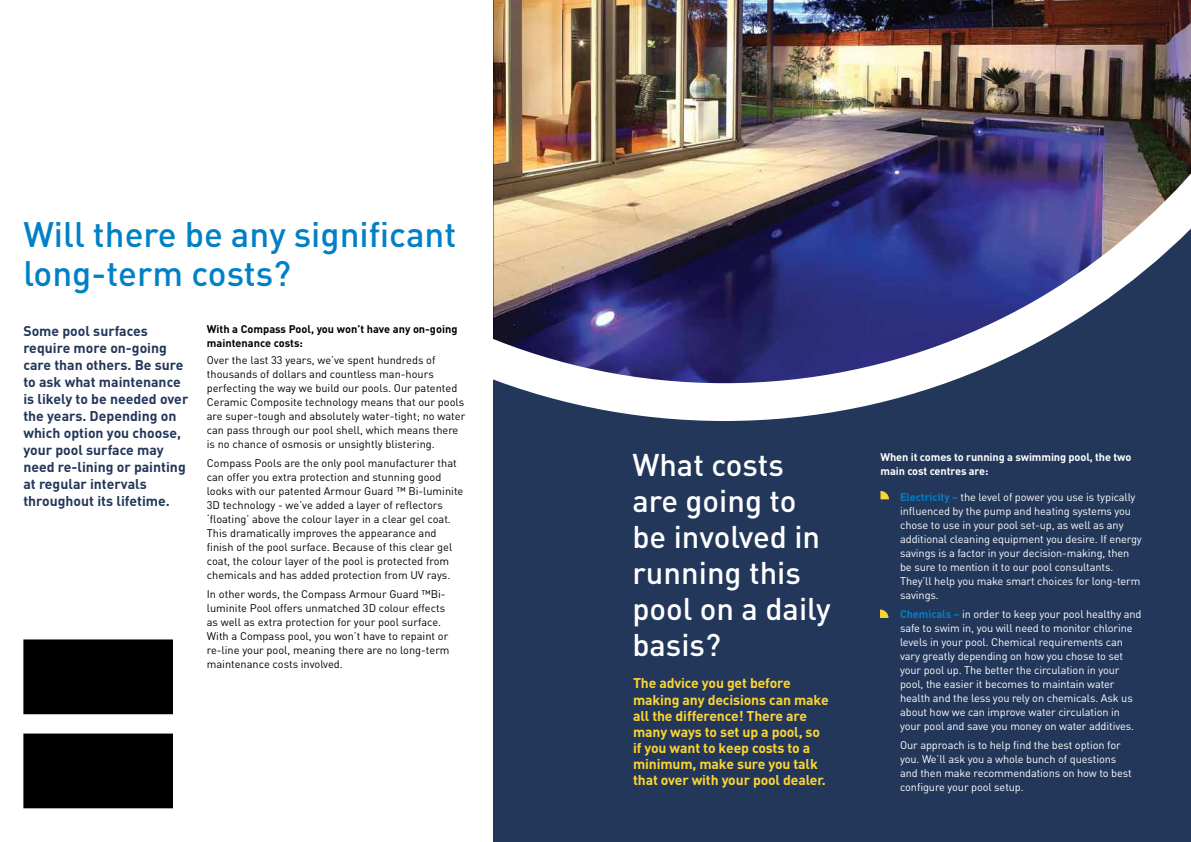
<style>
.page{position:relative;width:1191px;height:842px;background:#fff}
.page>*{position:absolute;margin:0;border:0;box-sizing:border-box;transform-origin:0 0}
.t1{font:500 35px/39px "DIN";color:#0081c5}
.t2{font:500 31px/36px "DIN";color:#fff}
.t3{font:700 14px/17px "DIN";color:#23375a}
.t4{font:700 14px/16px "DIN";letter-spacing:-.01em;color:#fcd533}
.t5{font:11px/14px "DIN";color:#000}
.t6{font:11px/14px "DIN";letter-spacing:-.01em;color:#fff}
.t7{font:700 11px/14px "DIN";letter-spacing:-.01em;color:#fff}
.t8{font:700 11px/14px "DIN";color:#000}
.s1{font-weight:700;color:#0081c5}
</style>
<div class="page">
<div style="left:493px;top:0;width:698px;height:842px;background:#23375a"></div>
<img style="left:493px;top:0;width:698px;height:421px">
<div style="left:24px;top:640px;width:148px;height:74px;background:#000"></div>
<div style="left:23px;top:639px;width:150px;height:75px;border:1px solid #000"></div>
<div style="left:24px;top:734px;width:148px;height:74px;background:#000"></div>
<div style="left:23px;top:733px;width:150px;height:75px;border:1px solid #000"></div>
<svg style="left:880px;top:491px;width:9px;height:8px"></svg>
<svg style="left:880px;top:609px;width:8px;height:9px"></svg>
<h1 class="t1" style="left:23px;top:214px;width:434px">Will there be any significant long-term costs?</h1>
<p class="t3" style="left:23px;top:321px;width:166px">Some pool surfaces require more on-going care than others. Be sure to ask what maintenance is likely to be needed over the years. Depending on which option you choose, your pool surface may need re-lining or painting at regular intervals throughout its lifetime.</p>
<p class="t8" style="left:207px;top:322px;width:252px">With a Compass Pool, you won’t have any on-going maintenance costs:</p>
<p class="t5" style="left:207px;top:353px;width:260px">Over the last 33 years, we’ve spent hundreds of thousands of dollars and countless man-hours perfecting the way we build our pools. Our patented Ceramic Composite technology means that our pools are super-tough and absolutely water-tight; no water can pass through our pool shell, which means there is no chance of osmosis or unsightly blistering.</p>
<p class="t5" style="left:207px;top:456px;width:258px">Compass Pools are the only pool manufacturer that can offer you extra protection and stunning good looks with our patented Armour Guard ™ Bi-luminite 3D technology - we’ve added a layer of reflectors ‘floating’ above the colour layer in a clear gel coat.<br>This dramatically improves the appearance and finish of the pool surface. Because of this clear gel coat, the colour layer of the pool is protected from chemicals and has added protection from UV rays.</p>
<p class="t5" style="left:207px;top:587px;width:244px">In other words, the Compass Armour Guard ™Bi&shy;luminite Pool offers unmatched 3D colour effects as well as extra protection for your pool surface.<br>With a Compass pool, you won’t have to repaint or re-line your pool, meaning there are no long-term maintenance costs involved.</p>
<h2 class="t2" style="left:632px;top:446px;width:200px">What costs are going to be involved in running this pool on a daily basis?</h2>
<p class="t4" style="left:633px;top:675px;width:197px">The advice you get before making any decisions can make all the difference! There are many ways to set up a pool, so if you want to keep costs to a minimum, make sure you talk that over with your pool dealer.</p>
<p class="t7" style="left:880px;top:449px;width:252px">When it comes to running a swimming pool, the two main cost centres are:</p>
<p class="t6" style="left:900px;top:490px;width:243px"><span class="s1">Electricity –</span> the level of power you use is typically influenced by the pump and heating systems you chose to use in your pool set-up, as well as any additional cleaning equipment you desire. If energy savings is a factor in your decision-making, then be sure to mention it to our pool consultants.<br>They’ll help you make smart choices for long-term savings.</p>
<p class="t6" style="left:900px;top:607px;width:243px"><span class="s1">Chemicals –</span> in order to keep your pool healthy and safe to swim in, you will need to monitor chlorine levels in your pool. Chemical requirements can vary greatly depending on how you chose to set your pool up. The better the circulation in your pool, the easier it becomes to maintain water health and the less you rely on chemicals. Ask us about how we can improve water circulation in your pool and save you money on water additives.</p>
<p class="t6" style="left:900px;top:738px;width:233px">Our approach is to help find the best option for you. We’ll ask you a whole bunch of questions and then make recommendations on how to best configure your pool setup.</p>
</div>
